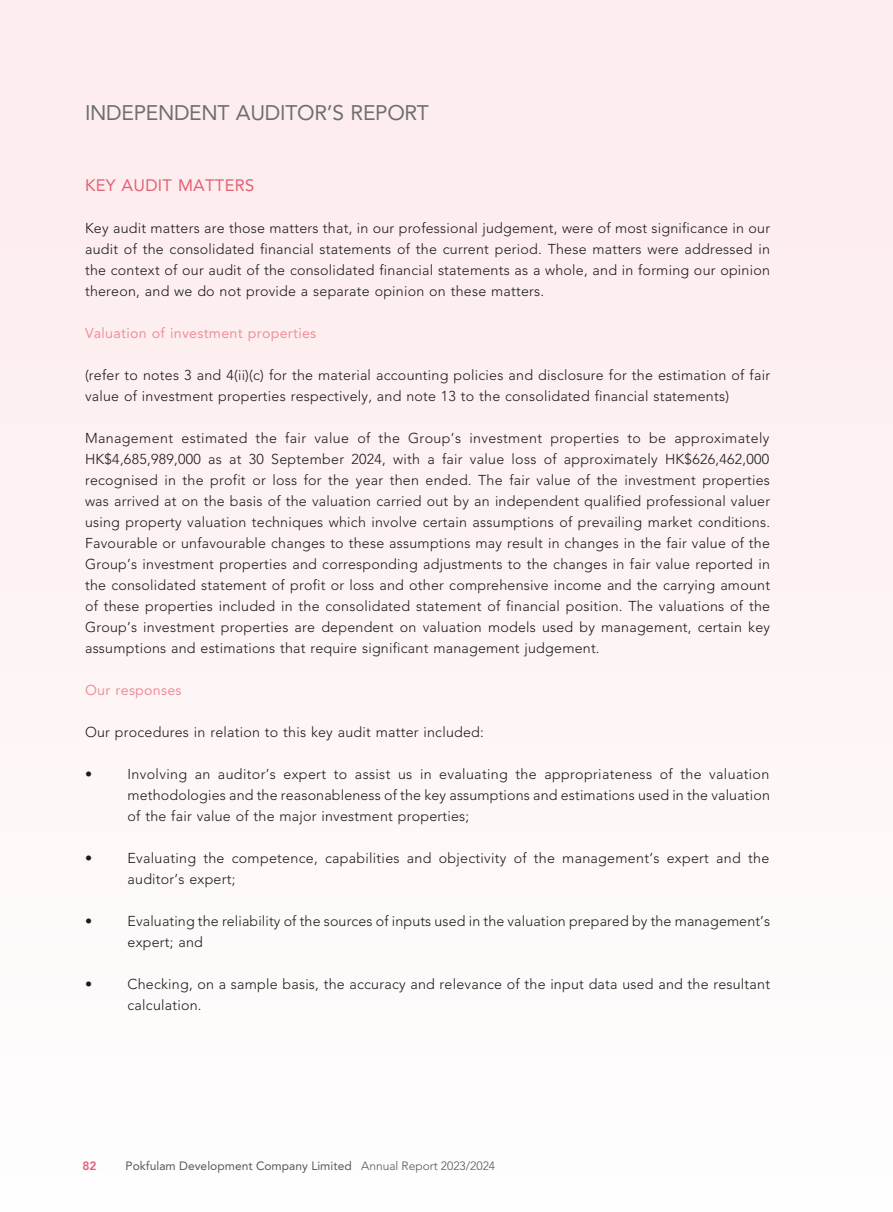
<style>
.page{position:relative;width:893px;height:1212px;background:#fdf4f4}
.page>*{position:absolute;margin:0;border:0;box-sizing:border-box;transform-origin:0 0}
.t1{font:21px "Avenir LT Pro";letter-spacing:-.015em;color:#6f6f6f}
.t2{font:16.5px "Avenir LT Pro";letter-spacing:.015em;color:#e45f74}
.t3{font:300 14.25px/21px "Avenir LT Pro";letter-spacing:.015em;color:#1c1c1b}
.t4{font:14.25px "Avenir LT Pro";letter-spacing:.015em;color:#f09199}
.t5{font:12px "Avenir LT Pro";color:#575756}
.t6{font:800 12px "Avenir LT Pro";color:#e45f74}
.s1{font-weight:300}
</style>
<div class="page">
<h1 class="t1" style="left:85px;top:100px;width:345px">INDEPENDENT AUDITOR’S REPORT</h1>
<p class="t2" style="left:85px;top:175px;width:171px">KEY AUDIT MATTERS</p>
<p class="t3" style="left:85px;top:218px;width:686px;text-align:justify">Key audit matters are those matters that, in our professional judgement, were of most significance in our audit of the consolidated financial statements of the current period. These matters were addressed in the context of our audit of the consolidated financial statements as a whole, and in forming our opinion thereon, and we do not provide a separate opinion on these matters.</p>
<p class="t4" style="left:85px;top:324px;width:233px">Valuation of investment properties</p>
<p class="t3" style="left:85px;top:365px;width:686px">(refer to notes 3 and 4(ii)(c) for the material accounting policies and disclosure for the estimation of fair value of investment properties respectively, and note 13 to the consolidated financial statements)</p>
<p class="t3" style="left:85px;top:428px;width:687px;text-align:justify">Management estimated the fair value of the Group’s investment properties to be approximately HK$4,685,989,000 as at 30 September 2024, with a fair value loss of approximately HK$626,462,000 recognised in the profit or loss for the year then ended. The fair value of the investment properties was arrived at on the basis of the valuation carried out by an independent qualified professional valuer using property valuation techniques which involve certain assumptions of prevailing market conditions.<br>Favourable or unfavourable changes to these assumptions may result in changes in the fair value of the Group’s investment properties and corresponding adjustments to the changes in fair value reported in the consolidated statement of profit or loss and other comprehensive income and the carrying amount of these properties included in the consolidated statement of financial position. The valuations of the Group’s investment properties are dependent on valuation models used by management, certain key assumptions and estimations that require significant management judgement.</p>
<p class="t4" style="left:85px;top:681px;width:98px">Our responses</p>
<p class="t3" style="left:85px;top:722px;width:400px">Our procedures in relation to this key audit matter included:</p>
<p class="t3" style="left:85px;top:764px;width:9px">•</p>
<p class="t3" style="left:128px;top:764px;width:644px;text-align:justify">Involving an auditor’s expert to assist us in evaluating the appropriateness of the valuation methodologies and the reasonableness of the key assumptions and estimations used in the valuation of the fair value of the major investment properties;</p>
<p class="t3" style="left:85px;top:848px;width:9px">•</p>
<p class="t3" style="left:128px;top:848px;width:643px">Evaluating the competence, capabilities and objectivity of the management’s expert and the auditor’s expert;</p>
<p class="t3" style="left:85px;top:911px;width:9px">•</p>
<p class="t3" style="left:128px;top:911px;width:644px">Evaluating the reliability of the sources of inputs used in the valuation prepared by the management’s expert; and</p>
<p class="t3" style="left:85px;top:974px;width:9px">•</p>
<p class="t3" style="left:128px;top:974px;width:644px">Checking, on a sample basis, the accuracy and relevance of the input data used and the resultant calculation.</p>
<p class="t6" style="left:82px;top:1158px;width:16px">82</p>
<p class="t5" style="left:126px;top:1158px;width:371px">Pokfulam Development Company Limited <span class="s1">Annual Report 2023/2024</span></p>
</div>
